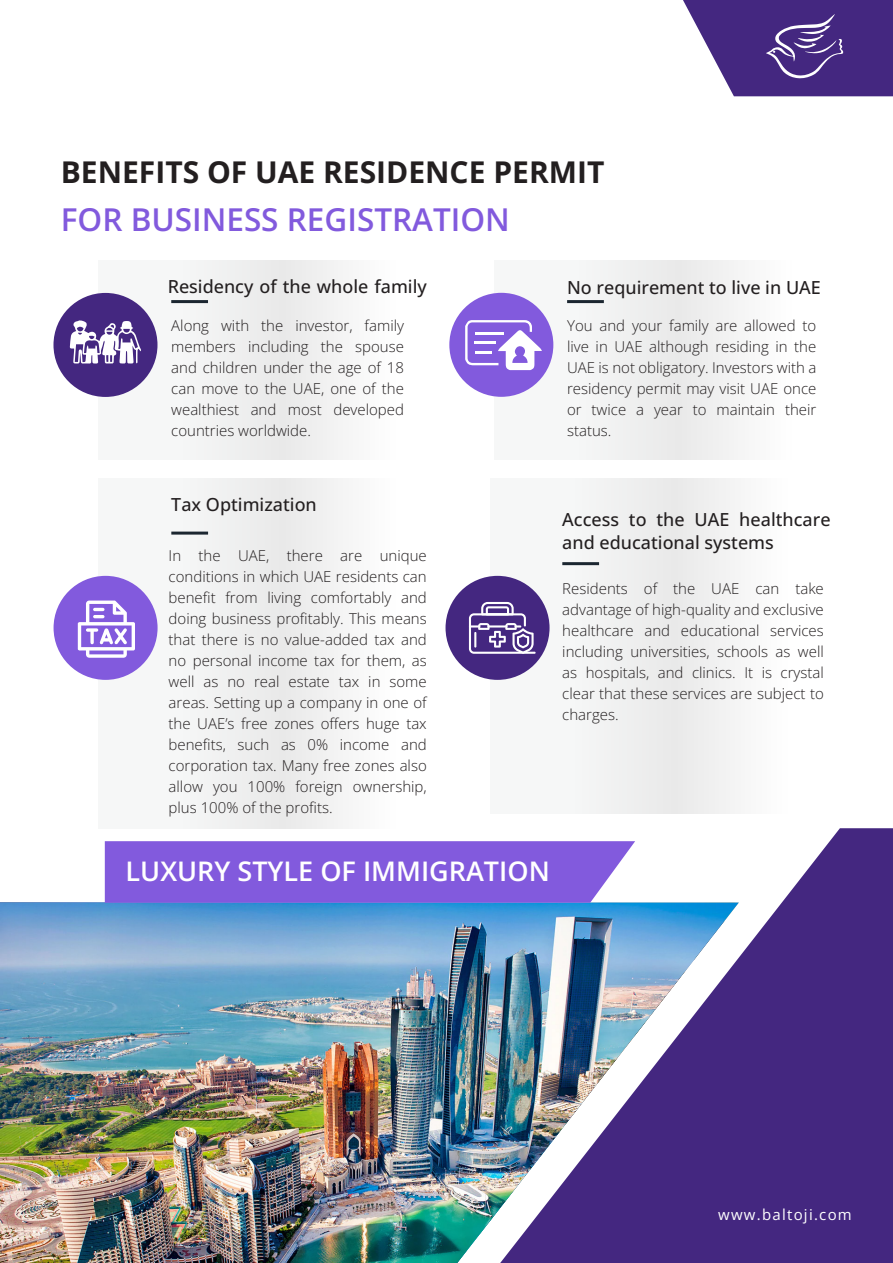
<style>
.page{position:relative;width:893px;height:1263px;background:#fff}
.page>*{position:absolute;margin:0;border:0;box-sizing:border-box;transform-origin:0 0}
.t1{font:600 31.5px "Open Sans";color:#825add}
.t2{font:700 30px "Open Sans";color:#231f20}
.t3{font:600 27px "Open Sans";color:#fff}
.t4{font:500 18px/22.5px "Open Sans";color:#231f20}
.t5{font:300 15px/21px "Open Sans";color:#231f20;text-align:justify}
.t6{font:15px "Open Sans";letter-spacing:.085em;color:#fff}
</style>
<div class="page">
<svg style="left:739px;top:828px;width:154px;height:435px;background:#563c8c"></svg>
<img style="left:0;top:902px;width:739px;height:361px">
<svg style="left:105px;top:841px;width:530px;height:62px;background:#8761de"></svg>
<div style="left:98px;top:261px;width:302px;height:199px;background:#f3f4f4"></div>
<div style="left:53px;top:293px;width:104px;height:104px;background:#442780;border-radius:50%"></div>
<div style="left:494px;top:261px;width:302px;height:199px;background:#f3f4f4"></div>
<div style="left:449px;top:293px;width:104px;height:104px;background:#825add;border-radius:50%"></div>
<div style="left:99px;top:479px;width:302px;height:349px;background:#f4f4f4"></div>
<div style="left:54px;top:576px;width:104px;height:104px;background:#825add;border-radius:50%"></div>
<div style="left:490px;top:479px;width:302px;height:335px;background:#f4f4f4"></div>
<div style="left:446px;top:576px;width:104px;height:104px;background:#442780;border-radius:50%"></div>
<hr style="left:171px;top:300px;width:37px;height:3px;background:#1b2630">
<hr style="left:567px;top:300px;width:37px;height:3px;background:#1b2630">
<hr style="left:171px;top:532px;width:37px;height:3px;background:#1b2630">
<hr style="left:562px;top:562px;width:37px;height:3px;background:#1b2630">
<svg style="left:683px;top:0;width:210px;height:96px"></svg>
<svg style="left:469px;top:602px;width:67px;height:52px"></svg>
<svg style="left:465px;top:320px;width:77px;height:50px"></svg>
<svg style="left:70px;top:320px;width:71px;height:44px"></svg>
<svg style="left:78px;top:600px;width:57px;height:58px"></svg>
<h2 class="t2" style="left:61px;top:151px;width:545px">BENEFITS OF UAE RESIDENCE PERMIT</h2>
<h1 class="t1" style="left:61px;top:198px;width:451px">FOR BUSINESS REGISTRATION</h1>
<p class="t4" style="left:168px;top:275px;width:261px">Residency of the whole family</p>
<p class="t5" style="left:171px;top:315px;width:234px">Along with the investor, family members including the spouse and children under the age of 18 can move to the UAE, one of the wealthiest and most developed countries worldwide.</p>
<p class="t4" style="left:567px;top:276px;width:255px">No requirement to live in UAE</p>
<p class="t5" style="left:567px;top:315px;width:251px">You and your family are allowed to live in UAE although residing in the UAE is not obligatory. Investors with a residency permit may visit UAE once or twice a year to maintain their status.</p>
<p class="t4" style="left:171px;top:493px;width:147px">Tax Optimization</p>
<p class="t5" style="left:169px;top:545px;width:260px">In the UAE, there are unique conditions in which UAE residents can benefit from living comfortably and doing business profitably. This means that there is no value-added tax and no personal income tax for them, as well as no real estate tax in some areas. Setting up a company in one of the UAE’s free zones offers huge tax benefits, such as 0% income and corporation tax. Many free zones also allow you 100% foreign ownership, plus 100% of the profits.</p>
<p class="t4" style="left:562px;top:508px;width:270px">Access to the UAE healthcare and educational systems</p>
<p class="t5" style="left:562px;top:577px;width:263px">Residents of the UAE can take advantage of high-quality and exclusive healthcare and educational services including universities, schools as well as hospitals, and clinics. It is crystal clear that these services are subject to charges.</p>
<h3 class="t3" style="left:126px;top:852px;width:426px">LUXURY STYLE OF IMMIGRATION</h3>
<p class="t6" style="left:718px;top:1204px;width:135px">www.baltoji.com</p>
</div>
